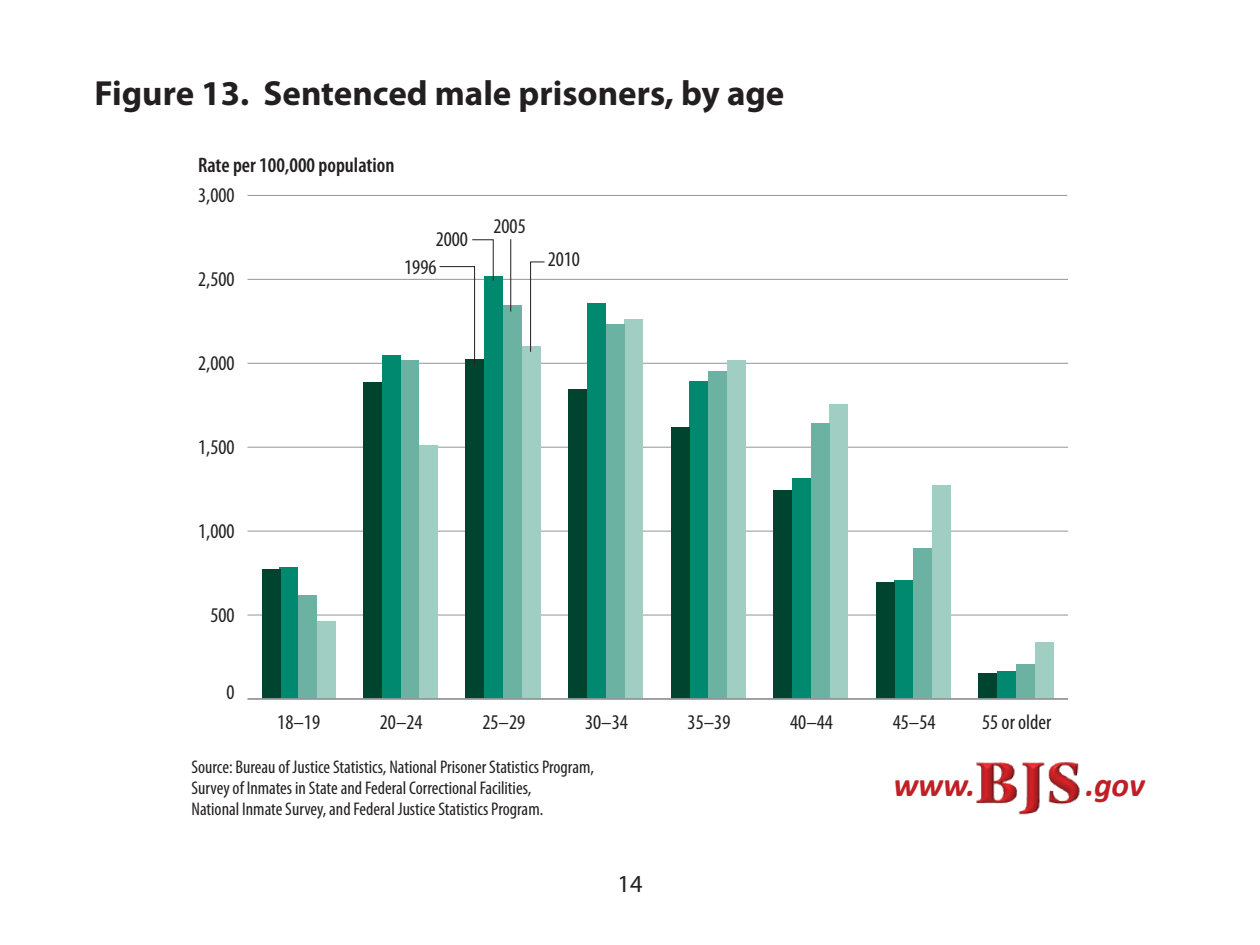
<style>
.page{position:relative;width:1260px;height:945px;background:#fff}
.page>*{position:absolute;margin:0;border:0;box-sizing:border-box;transform-origin:0 0}
.t1{font:700 35px "Myriad Pro";color:#231f20}
.t2{font:italic 700 33.43px "Calibri";letter-spacing:-.005em;color:#c02025}
.t3{font:24.5px "Myriad Pro";color:#231f20}
.t4{font:condensed 21px/28px "Myriad Pro";color:#231f20}
.t5{font:600 condensed 21px "Myriad Pro";color:#231f20}
.t6{font:condensed 18.38px/21px "Myriad Pro";color:#231f20}
</style>
<div class="page">
<hr style="left:247px;top:615px;width:821px;height:1px;background:#939598">
<hr style="left:247px;top:531px;width:821px;height:1px;background:#939598">
<hr style="left:247px;top:447px;width:821px;height:1px;background:#939598">
<hr style="left:247px;top:363px;width:821px;height:1px;background:#939598">
<hr style="left:247px;top:279px;width:821px;height:1px;background:#939598">
<hr style="left:247px;top:195px;width:820px;height:1px;background:#939598">
<div style="left:317px;top:621px;width:18px;height:78px;background:#a0cec3"></div>
<div style="left:419px;top:445px;width:19px;height:254px;background:#a0cec3"></div>
<div style="left:522px;top:347px;width:18px;height:352px;background:#a0cec3"></div>
<div style="left:625px;top:319px;width:18px;height:380px;background:#a0cec3"></div>
<div style="left:727px;top:361px;width:19px;height:338px;background:#a0cec3"></div>
<div style="left:830px;top:405px;width:18px;height:294px;background:#a0cec3"></div>
<div style="left:932px;top:486px;width:19px;height:213px;background:#a0cec3"></div>
<div style="left:1035px;top:643px;width:18px;height:56px;background:#a0cec3"></div>
<div style="left:298px;top:595px;width:19px;height:104px;background:#6bb2a2"></div>
<div style="left:401px;top:361px;width:18px;height:338px;background:#6bb2a2"></div>
<div style="left:503px;top:306px;width:19px;height:393px;background:#6bb2a2"></div>
<div style="left:606px;top:324px;width:18px;height:375px;background:#6bb2a2"></div>
<div style="left:708px;top:371px;width:19px;height:328px;background:#6bb2a2"></div>
<div style="left:811px;top:424px;width:18px;height:275px;background:#6bb2a2"></div>
<div style="left:914px;top:548px;width:18px;height:151px;background:#6bb2a2"></div>
<div style="left:1016px;top:664px;width:19px;height:35px;background:#6bb2a2"></div>
<div style="left:279px;top:567px;width:19px;height:132px;background:#00896f"></div>
<div style="left:382px;top:356px;width:18px;height:343px;background:#00896f"></div>
<div style="left:484px;top:276px;width:19px;height:423px;background:#00896f"></div>
<div style="left:587px;top:304px;width:18px;height:395px;background:#00896f"></div>
<div style="left:690px;top:382px;width:18px;height:317px;background:#00896f"></div>
<div style="left:792px;top:478px;width:19px;height:221px;background:#00896f"></div>
<div style="left:895px;top:580px;width:18px;height:119px;background:#00896f"></div>
<div style="left:997px;top:671px;width:19px;height:28px;background:#00896f"></div>
<div style="left:262px;top:570px;width:19px;height:129px;background:#004430"></div>
<div style="left:363px;top:382px;width:19px;height:317px;background:#004430"></div>
<div style="left:466px;top:359px;width:18px;height:340px;background:#004430"></div>
<div style="left:568px;top:389px;width:19px;height:310px;background:#004430"></div>
<div style="left:671px;top:428px;width:18px;height:271px;background:#004430"></div>
<div style="left:773px;top:490px;width:19px;height:209px;background:#004430"></div>
<div style="left:876px;top:583px;width:18px;height:116px;background:#004430"></div>
<div style="left:979px;top:674px;width:18px;height:25px;background:#004430"></div>
<hr style="left:247px;top:698px;width:821px;height:2px;background:#939598">
<svg style="left:439px;top:239px;width:55px;height:126px"></svg>
<hr style="left:510px;top:239px;width:1px;height:73px;background:#231f20">
<svg style="left:530px;top:261px;width:15px;height:92px"></svg>
<img style="left:976px;top:762px;width:104px;height:53px">
<h1 class="t1" style="left:94px;top:70px;width:691px">Figure 13. Sentenced male prisoners, by age</h1>
<p class="t5" style="left:198px;top:152px;width:198px">Rate per 100,000 population</p>
<p class="t4" style="left:198px;top:181px;width:38px">3,000</p>
<p class="t4" style="left:198px;top:265px;width:38px">2,500</p>
<p class="t4" style="left:198px;top:349px;width:38px">2,000</p>
<p class="t4" style="left:198px;top:433px;width:38px">1,500</p>
<p class="t4" style="left:198px;top:516px;width:38px">1,000</p>
<p class="t4" style="left:210px;top:600px;width:26px">500</p>
<p class="t4" style="left:227px;top:677px;width:10px">0</p>
<p class="t4" style="left:404px;top:224px;width:65px;text-indent:32px">2000<br>1996</p>
<p class="t4" style="left:493px;top:212px;width:34px">2005</p>
<p class="t4" style="left:548px;top:245px;width:34px">2010</p>
<p class="t4" style="left:277px;top:707px;width:44px">18–19</p>
<p class="t4" style="left:380px;top:707px;width:44px">20–24</p>
<p class="t4" style="left:482px;top:707px;width:44px">25–29</p>
<p class="t4" style="left:585px;top:707px;width:44px">30–34</p>
<p class="t4" style="left:688px;top:707px;width:44px">35–39</p>
<p class="t4" style="left:790px;top:707px;width:44px">40–44</p>
<p class="t4" style="left:893px;top:707px;width:44px">45–54</p>
<p class="t4" style="left:982px;top:707px;width:71px">55 or older</p>
<p class="t6" style="left:192px;top:756px;width:404px">Source: Bureau of Justice Statistics, National Prisoner Statistics Program,<br>Survey of Inmates in State and Federal Correctional Facilities,<br>National Inmate Survey, and Federal Justice Statistics Program.</p>
<h3 class="t3" style="left:617px;top:868px;width:27px">14</h3>
<h2 class="t2" style="left:893px;top:764px;width:84px">www.</h2>
<h2 class="t2" style="left:1086px;top:764px;width:61px">.gov</h2>
</div>
